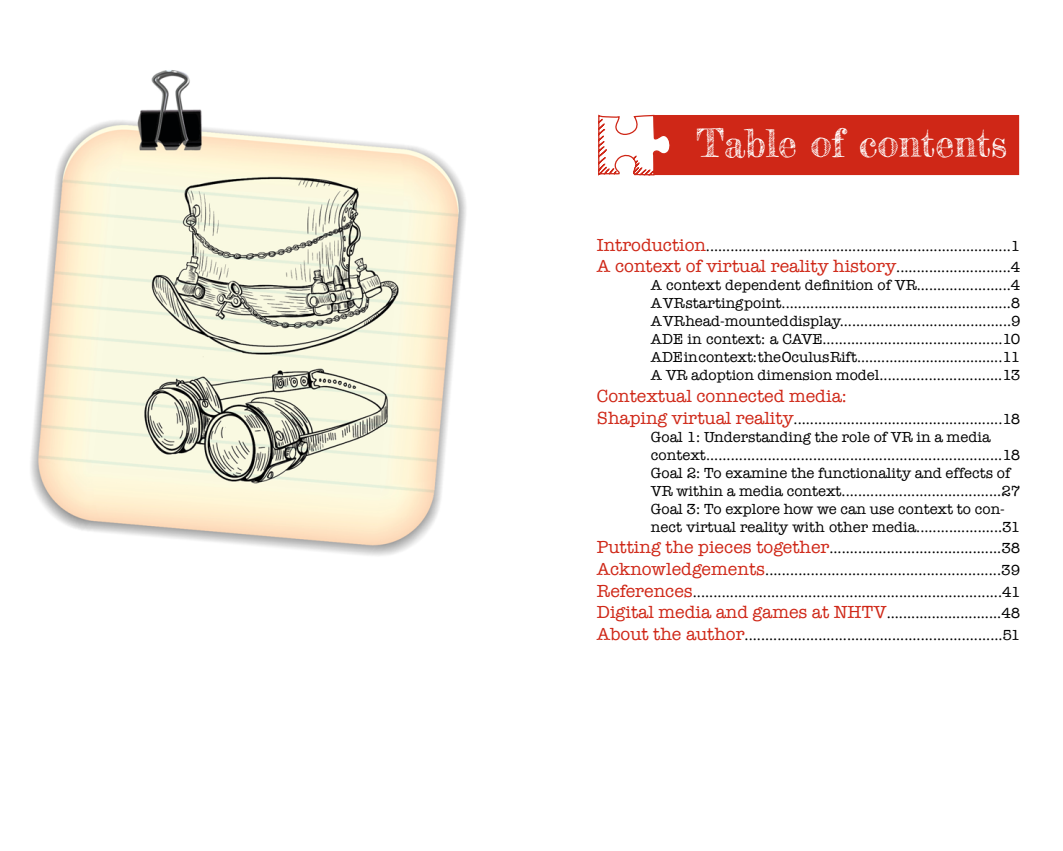
<style>
.page{position:relative;width:1063px;height:851px;background:#fff}
.page>*{position:absolute;margin:0;border:0;box-sizing:border-box;transform-origin:0 0}
.t1{font:38.1px "Frederickathe Great";color:#fff}
.t2{font:18px "American Typewriter";color:#cf2717}
.t3{font:15px/18px "American Typewriter";color:#000;text-align:justify}
.s1{font-size:18px;color:#cf2717}
.s2{font-size:15px;color:#000}
</style>
<div class="page">
<div style="left:654px;top:115px;width:365px;height:59px;background:#cf2717"></div>
<div style="left:653px;top:115px;width:366px;height:60px;border:1px solid #cf2717"></div>
<svg style="left:598px;top:114px;width:74px;height:62px"></svg>
<img style="left:30px;top:70px;width:436px;height:486px">
<h1 class="t1" style="left:696px;top:119px;width:312px">Table of contents</h1>
<p class="t3" style="left:597px;top:236px;width:425px"><span class="s1">Introduction</span>...........................................................................1</p>
<p class="t2" style="left:597px;top:252px;width:425px">A context of virtual reality history<span class="s2">............................4</span></p>
<p class="t3" style="left:651px;top:276px;width:371px">A context dependent definition of VR.......................4<br>AVRstartingpoint........................................................8<br>AVRhead-mounteddisplay..........................................9<br>ADE in context: a CAVE............................................10<br>ADEincontext:theOculusRift....................................11<br>A VR adoption dimension model..............................13</p>
<p class="t2" style="left:597px;top:382px;width:251px">Contextual connected media:</p>
<p class="t3" style="left:651px;top:409px;width:371px;text-align:left;text-indent:-54px"><span class="s1">Shaping virtual reality</span>...................................................18<br>Goal 1: Understanding the role of VR in a media context........................................................................18<br>Goal 2: To examine the functionality and effects of VR within a media context.......................................27<br>Goal 3: To explore how we can use context to con&shy;nect virtual reality with other media.....................31</p>
<p class="t3" style="left:597px;top:537px;width:425px;line-height:21.6px"><span class="s1">Putting the pieces together</span>..........................................38<br><span class="s1">Acknowledgements</span>.........................................................39<br><span class="s1">References</span>...........................................................................41<br><span class="s1">Digital media and games at NHTV</span>............................48<br><span class="s1">About the author</span>...............................................................51</p>
</div>
